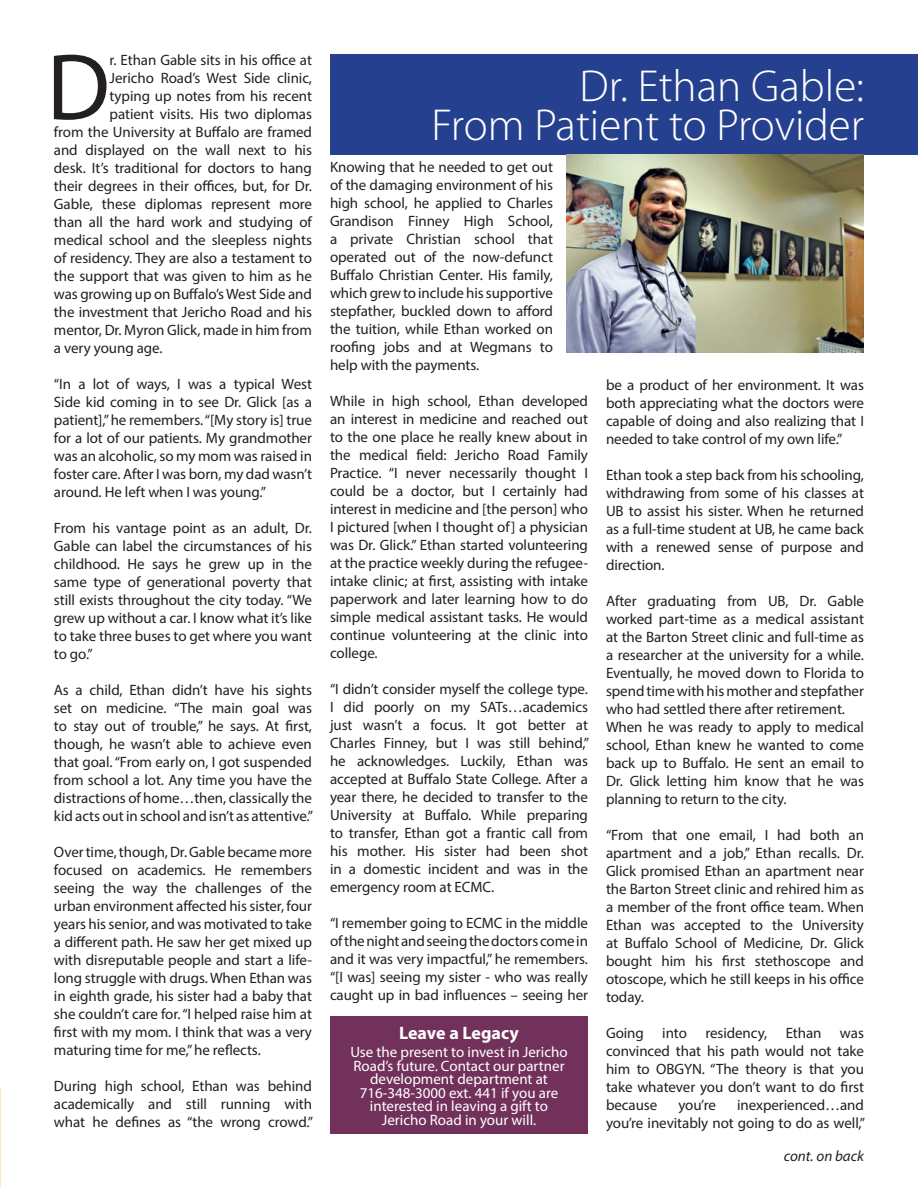
<style>
.page{position:relative;width:918px;height:1188px;background:#fff}
.page>*{position:absolute;margin:0;border:0;box-sizing:border-box;transform-origin:0 0}
.t1{font:95.1px "Myriad Pro";color:#231f20}
.t2{font:300 45px "Myriad Pro";color:#fff}
.t3{font:700 18px "Myriad Pro";color:#fff}
.Paragraph_Style_1{font:15px/18px "Myriad Pro";letter-spacing:-.005em;color:#231f20;text-align:justify}
.t4{font:15px/13.5px "Myriad Pro";color:#fff;text-align:center}
.t5{font:italic 15px "Myriad Pro";color:#231f20}
</style>
<div class="page">
<div style="left:330px;top:54px;width:588px;height:100px;background:#25408f"></div>
<img style="left:567px;top:154px;width:297px;height:198px">
<div style="left:330px;top:1016px;width:258px;height:118px;background:#72315a"></div>
<p class="t1" style="left:47px;top:29px;width:65px">D</p>
<p class="Paragraph_Style_1" style="left:110px;top:51px;width:204px">r. Ethan Gable sits in his office at</p>
<p class="Paragraph_Style_1" style="left:110px;top:69px;width:204px">Jericho Road’s West Side clinic,</p>
<p class="Paragraph_Style_1" style="left:110px;top:87px;width:204px">typing up notes from his recent</p>
<p class="Paragraph_Style_1" style="left:110px;top:105px;width:204px">patient visits. His two diplomas</p>
<p class="Paragraph_Style_1" style="left:54px;top:123px;width:260px">from the University at Buffalo are framed</p>
<p class="Paragraph_Style_1" style="left:54px;top:141px;width:260px">and displayed on the wall next to his</p>
<p class="Paragraph_Style_1" style="left:54px;top:159px;width:260px">desk. It’s traditional for doctors to hang</p>
<p class="Paragraph_Style_1" style="left:54px;top:177px;width:260px">their degrees in their offices, but, for Dr.</p>
<p class="Paragraph_Style_1" style="left:54px;top:195px;width:260px">Gable, these diplomas represent more</p>
<p class="Paragraph_Style_1" style="left:54px;top:213px;width:260px">than all the hard work and studying of</p>
<p class="Paragraph_Style_1" style="left:54px;top:231px;width:260px">medical school and the sleepless nights</p>
<p class="Paragraph_Style_1" style="left:54px;top:249px;width:260px">of residency. They are also a testament to</p>
<p class="Paragraph_Style_1" style="left:54px;top:267px;width:260px">the support that was given to him as he</p>
<p class="Paragraph_Style_1" style="left:54px;top:285px;width:260px">was growing up on Buffalo’s West Side and</p>
<p class="Paragraph_Style_1" style="left:54px;top:303px;width:260px">the investment that Jericho Road and his</p>
<p class="Paragraph_Style_1" style="left:54px;top:321px;width:260px">mentor, Dr. Myron Glick, made in him from</p>
<p class="Paragraph_Style_1" style="left:54px;top:339px;width:110px">a very young age.</p>
<p class="Paragraph_Style_1" style="left:54px;top:375px;width:260px">“In a lot of ways, I was a typical West Side kid coming in to see Dr. Glick [as a patient],” he remembers. “[My story is] true for a lot of our patients. My grandmother was an alcoholic, so my mom was raised in foster care. After I was born, my dad wasn’t around. He left when I was young.”</p>
<p class="Paragraph_Style_1" style="left:54px;top:519px;width:260px">From his vantage point as an adult, Dr.<br>Gable can label the circumstances of his childhood. He says he grew up in the same type of generational poverty that still exists throughout the city today. “We grew up without a car. I know what it’s like to take three buses to get where you want to go.”</p>
<p class="Paragraph_Style_1" style="left:54px;top:681px;width:261px">As a child, Ethan didn’t have his sights set on medicine. “The main goal was to stay out of trouble,” he says. At first, though, he wasn’t able to achieve even that goal. “From early on, I got suspended from school a lot. Any time you have the distractions of home…then, classically the kid acts out in school and isn’t as attentive.”</p>
<p class="Paragraph_Style_1" style="left:54px;top:843px;width:260px">Over time, though, Dr. Gable became more focused on academics. He remembers seeing the way the challenges of the urban environment affected his sister, four years his senior, and was motivated to take a different path. He saw her get mixed up with disreputable people and start a life&shy;long struggle with drugs. When Ethan was in eighth grade, his sister had a baby that she couldn’t care for. “I helped raise him at first with my mom. I think that was a very maturing time for me,” he reflects.</p>
<p class="Paragraph_Style_1" style="left:54px;top:1077px;width:261px">During high school, Ethan was behind academically and still running with what he defines as “the wrong crowd.”</p>
<p class="t2" style="left:580px;top:61px;width:286px">Dr. Ethan Gable:</p>
<p class="t2" style="left:432px;top:100px;width:434px">From Patient to Provider</p>
<p class="Paragraph_Style_1" style="left:330px;top:158px;width:225px">Knowing that he needed to get out of the damaging environment of his high school, he applied to Charles Grandison Finney High School, a private Christian school that operated out of the now-defunct Buffalo Christian Center. His family, which grew to include his supportive stepfather, buckled down to afford the tuition, while Ethan worked on roofing jobs and at Wegmans to help with the payments.</p>
<p class="Paragraph_Style_1" style="left:330px;top:392px;width:260px">While in high school, Ethan developed an interest in medicine and reached out to the one place he really knew about in the medical field: Jericho Road Family Practice. “I never necessarily thought I could be a doctor, but I certainly had interest in medicine and [the person] who I pictured [when I thought of] a physician was Dr. Glick.” Ethan started volunteering at the practice weekly during the refugee&shy;intake clinic; at first, assisting with intake paperwork and later learning how to do simple medical assistant tasks. He would continue volunteering at the clinic into college.</p>
<p class="Paragraph_Style_1" style="left:330px;top:680px;width:261px">“I didn’t consider myself the college type.<br>I did poorly on my SATs…academics just wasn’t a focus. It got better at Charles Finney, but I was still behind,” he acknowledges. Luckily, Ethan was accepted at Buffalo State College. After a year there, he decided to transfer to the University at Buffalo. While preparing to transfer, Ethan got a frantic call from his mother. His sister had been shot in a domestic incident and was in the emergency room at ECMC.</p>
<p class="Paragraph_Style_1" style="left:330px;top:914px;width:260px">“I remember going to ECMC in the middle of the night and seeing the doctors come in and it was very impactful,” he remembers. “[I was] seeing my sister - who was really caught up in bad influences – seeing her</p>
<p class="t3" style="left:399px;top:1021px;width:121px">Leave a Legacy</p>
<p class="t4" style="left:350px;top:1045px;width:219px">Use the present to invest in Jericho<br>Road’s future. Contact our partner development department at<br>716-348-3000 ext. 441 if you are interested in leaving a gift to</p>
<p class="t4" style="left:382px;top:1113px;width:156px">Jericho Road in your will.</p>
<p class="Paragraph_Style_1" style="left:606px;top:376px;width:260px">be a product of her environment. It was both appreciating what the doctors were capable of doing and also realizing that I needed to take control of my own life.”</p>
<p class="Paragraph_Style_1" style="left:606px;top:466px;width:260px">Ethan took a step back from his schooling, withdrawing from some of his classes at UB to assist his sister. When he returned as a full-time student at UB, he came back with a renewed sense of purpose and direction.</p>
<p class="Paragraph_Style_1" style="left:606px;top:592px;width:260px">After graduating from UB, Dr. Gable worked part-time as a medical assistant at the Barton Street clinic and full-time as a researcher at the university for a while.<br>Eventually, he moved down to Florida to spend time with his mother and stepfather who had settled there after retirement.</p>
<p class="Paragraph_Style_1" style="left:606px;top:718px;width:260px">When he was ready to apply to medical school, Ethan knew he wanted to come back up to Buffalo. He sent an email to Dr. Glick letting him know that he was planning to return to the city.</p>
<p class="Paragraph_Style_1" style="left:606px;top:826px;width:260px">“From that one email, I had both an apartment and a job,” Ethan recalls. Dr.<br>Glick promised Ethan an apartment near the Barton Street clinic and rehired him as a member of the front office team. When Ethan was accepted to the University at Buffalo School of Medicine, Dr. Glick bought him his first stethoscope and otoscope, which he still keeps in his office today.</p>
<p class="Paragraph_Style_1" style="left:606px;top:1024px;width:260px">Going into residency, Ethan was convinced that his path would not take him to OBGYN. “The theory is that you take whatever you don’t want to do first because</p>
<p class="Paragraph_Style_1" style="left:606px;top:1096px;width:261px;text-align:right">inexperienced…and<br>you’re inevitably not going to do as well,”</p>
<p class="Paragraph_Style_1" style="left:678px;top:1096px;width:39px">you’re</p>
<p class="t5" style="left:784px;top:1147px;width:82px">cont. on back</p>
</div>
